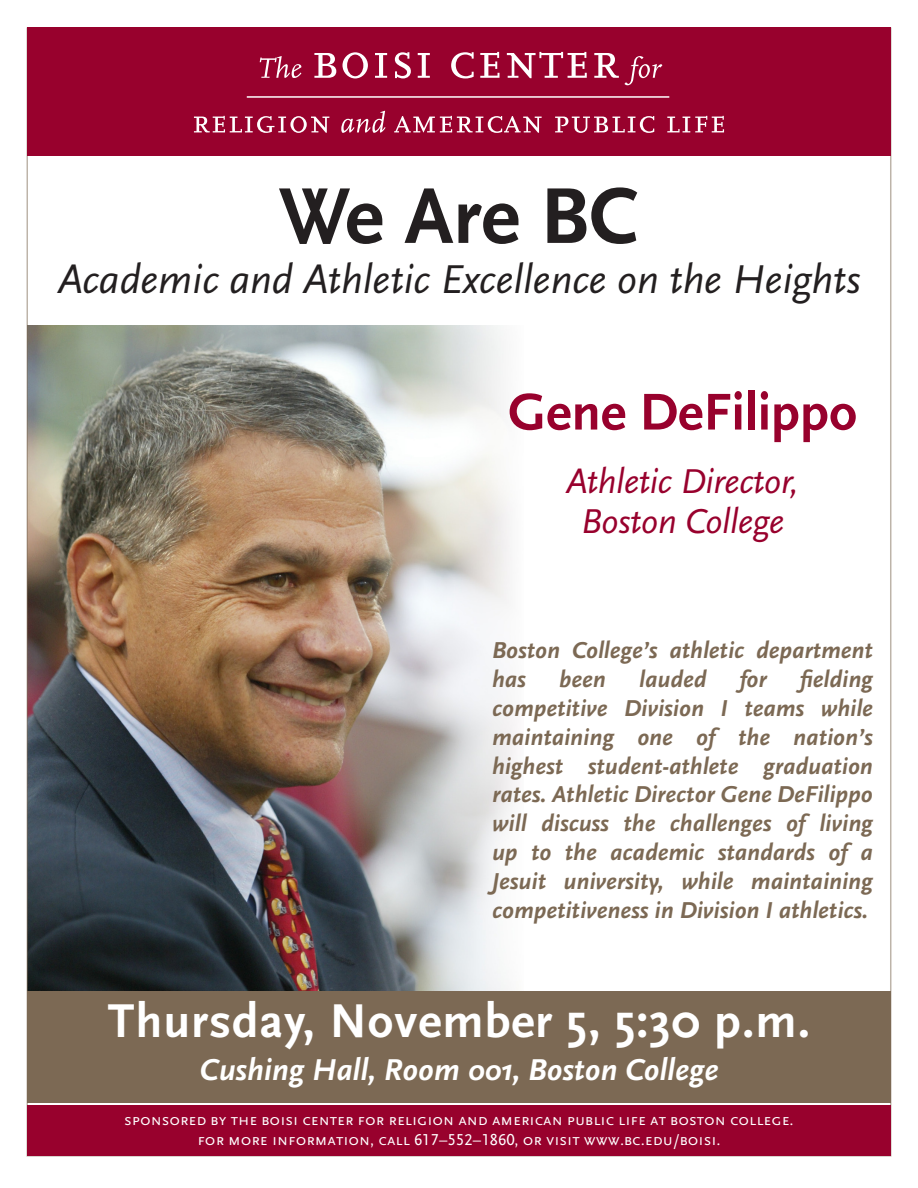
<style>
.page{position:relative;width:918px;height:1188px;background:#fff}
.page>*{position:absolute;margin:0;border:0;box-sizing:border-box;transform-origin:0 0}
.t1{font:700 82.5px "Scala Sans";color:#231f20}
.t2{font:700 54px "Scala Sans";color:#98012d}
.t3{font:700 49.5px "Scala Sans";letter-spacing:.02em;color:#fff}
.t4{font:italic 42px "Scala Sans";color:#231f20}
.t5{font:italic 36px "Scala Sans";letter-spacing:-.01em;color:#98012d}
.t6{font:italic 700 31.5px "Scala Sans";color:#fff}
.t7{font:italic 700 24px/28.8px "Scala Sans";color:#7c6954}
.t8{font:16.5px "Scala Sans Caps";color:#fff}
</style>
<div class="page">
<img style="left:30px;top:326px;width:485px;height:665px">
<div style="left:27px;top:991px;width:864px;height:112px;background:#7c6954"></div>
<div style="left:27px;top:1105px;width:864px;height:51px;background:#98012d"></div>
<div style="left:27px;top:27px;width:864px;height:128px;background:#98012d"></div>
<svg style="left:260px;top:56px;width:41px;height:22px"></svg>
<svg style="left:314px;top:53px;width:22px;height:25px"></svg>
<svg style="left:342px;top:52px;width:26px;height:26px"></svg>
<svg style="left:375px;top:53px;width:12px;height:25px"></svg>
<svg style="left:395px;top:52px;width:16px;height:26px"></svg>
<svg style="left:418px;top:53px;width:12px;height:25px"></svg>
<svg style="left:451px;top:52px;width:23px;height:26px"></svg>
<svg style="left:480px;top:52px;width:20px;height:26px"></svg>
<svg style="left:507px;top:52px;width:80px;height:26px"></svg>
<svg style="left:594px;top:53px;width:68px;height:32px"></svg>
<svg style="left:194px;top:116px;width:135px;height:17px"></svg>
<svg style="left:341px;top:111px;width:45px;height:22px"></svg>
<svg style="left:394px;top:116px;width:148px;height:17px"></svg>
<svg style="left:555px;top:116px;width:99px;height:17px"></svg>
<svg style="left:667px;top:116px;width:57px;height:16px"></svg>
<hr style="left:247px;top:96px;width:422px;height:2px;background:#fff">
<p class="t1" style="left:279px;top:172px;width:362px">We Are BC</p>
<p class="t4" style="left:57px;top:257px;width:805px">Academic and Athletic Excellence on the Heights</p>
<p class="t2" style="left:508px;top:383px;width:351px">Gene DeFilippo</p>
<p class="t5" style="left:566px;top:461px;width:235px">Athletic Director,</p>
<p class="t5" style="left:581px;top:502px;width:205px">Boston College</p>
<p class="t7" style="left:492px;top:637px;width:382px">Boston College’s athletic department has</p>
<p class="t7" style="left:492px;top:666px;width:382px;text-align:justify;text-indent:308px">fielding competitive Division I teams while maintaining one of the nation’s highest student-athlete graduation rates. Athletic Director Gene DeFilippo will discuss the challenges of living up to the academic standards of a Jesuit university, while maintaining competitiveness in Division I athletics.</p>
<p class="t7" style="left:559px;top:666px;width:48px">been</p>
<p class="t7" style="left:639px;top:666px;width:69px">lauded</p>
<p class="t7" style="left:740px;top:666px;width:29px">for</p>
<p class="t3" style="left:108px;top:994px;width:704px">Thursday, November 5, 5:30 p.m.</p>
<p class="t6" style="left:200px;top:1053px;width:520px">Cushing Hall, Room 001, Boston College</p>
<p class="t8" style="left:124px;top:1110px;width:671px">sponsored by the boisi center for religion and american public life at boston college.</p>
<p class="t8" style="left:197px;top:1131px;width:525px">for more information, call 617–552–1860, or visit www.bc.edu/boisi.</p>
</div>
